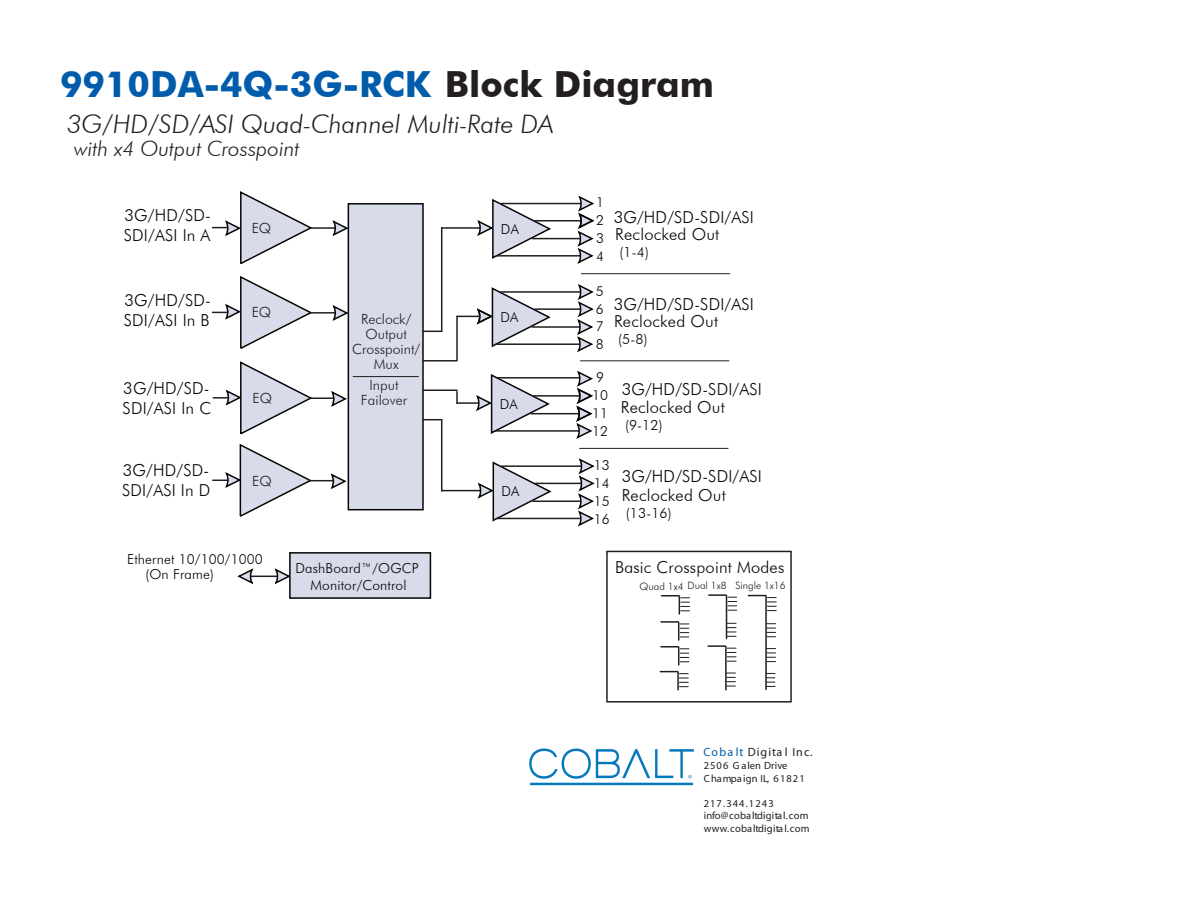
<style>
.page{position:relative;width:1188px;height:918px;background:#fff}
.page>*{position:absolute;margin:0;border:0;box-sizing:border-box;transform-origin:0 0}
.t1{font:700 36px "Futura BT";color:#015dab}
.t2{font:italic 300 25.5px "Futura BT";color:#231f20}
.t3{font:italic 300 21px "Futura BT";color:#231f20}
.t4{font:300 16.5px/20px "Futura BT";letter-spacing:.01em;color:#050504}
.t5{font:300 13.95px/15px "Futura BT";color:#231f20;text-align:center}
.t6{font:300 13.95px "Futura BT";color:#050504}
.t7{font:300 13.8px/17.9px "Futura BT";letter-spacing:.01em;color:#050504;text-align:justify}
.t8{font:12px "Myriad";letter-spacing:.085em;color:#231f20}
.t9{font:10.5px/12.6px "Myriad";letter-spacing:.03em;color:#231f20}
.t10{font:10.5px/12.6px "Myriad";letter-spacing:.06em;color:#231f20}
.t11{font:300 10.2px "Futura BT";color:#231f20}
.s1{color:#231f20}
.s2{color:#015dab}
</style>
<div class="page">
<hr style="left:311px;top:227px;width:29px;height:2px;background:#231f20">
<div style="left:348px;top:203px;width:76px;height:307px;background:#d7dbea;border:2px solid #050504"></div>
<hr style="left:442px;top:227px;width:40px;height:2px;background:#211e1e">
<hr style="left:581px;top:273px;width:149px;height:1px;background:#211e1e">
<svg style="left:475px;top:199px;width:78px;height:60px"></svg>
<svg style="left:331px;top:219px;width:18px;height:19px"></svg>
<svg style="left:213px;top:191px;width:101px;height:73px"></svg>
<svg style="left:213px;top:361px;width:134px;height:74px"></svg>
<hr style="left:311px;top:312px;width:29px;height:2px;background:#231f20">
<svg style="left:331px;top:304px;width:18px;height:18px"></svg>
<svg style="left:213px;top:276px;width:101px;height:73px"></svg>
<div style="left:289px;top:552px;width:142px;height:47px;background:#d7dbea;border:2px solid #050504"></div>
<hr style="left:239px;top:576px;width:45px;height:1px;background:#211e1e">
<svg style="left:273px;top:567px;width:18px;height:19px"></svg>
<svg style="left:237px;top:568px;width:18px;height:17px"></svg>
<svg style="left:213px;top:443px;width:134px;height:74px"></svg>
<hr style="left:535px;top:220px;width:48px;height:2px;background:#211e1e">
<hr style="left:501px;top:203px;width:82px;height:1px;background:#211e1e">
<hr style="left:496px;top:255px;width:86px;height:2px;background:#211e1e">
<hr style="left:532px;top:238px;width:50px;height:1px;background:#211e1e">
<svg style="left:576px;top:195px;width:19px;height:69px"></svg>
<svg style="left:457px;top:287px;width:94px;height:61px"></svg>
<hr style="left:535px;top:308px;width:47px;height:2px;background:#211e1e">
<hr style="left:501px;top:291px;width:81px;height:2px;background:#211e1e">
<hr style="left:496px;top:343px;width:86px;height:2px;background:#211e1e">
<hr style="left:532px;top:326px;width:50px;height:2px;background:#211e1e">
<svg style="left:575px;top:284px;width:19px;height:69px"></svg>
<hr style="left:457px;top:402px;width:24px;height:2px;background:#211e1e">
<svg style="left:474px;top:374px;width:78px;height:60px"></svg>
<hr style="left:534px;top:395px;width:47px;height:2px;background:#211e1e">
<hr style="left:497px;top:377px;width:82px;height:2px;background:#211e1e">
<hr style="left:495px;top:430px;width:86px;height:2px;background:#211e1e">
<hr style="left:531px;top:413px;width:50px;height:1px;background:#211e1e">
<svg style="left:574px;top:370px;width:19px;height:69px"></svg>
<hr style="left:442px;top:490px;width:40px;height:1px;background:#211e1e">
<svg style="left:476px;top:461px;width:77px;height:61px"></svg>
<hr style="left:535px;top:483px;width:48px;height:1px;background:#211e1e">
<hr style="left:502px;top:465px;width:81px;height:2px;background:#211e1e">
<hr style="left:497px;top:518px;width:86px;height:1px;background:#211e1e">
<hr style="left:533px;top:500px;width:50px;height:2px;background:#211e1e">
<svg style="left:576px;top:458px;width:19px;height:69px"></svg>
<hr style="left:580px;top:360px;width:149px;height:1px;background:#211e1e">
<hr style="left:580px;top:448px;width:148px;height:1px;background:#211e1e">
<svg style="left:423px;top:331px;width:19px;height:1px"></svg>
<hr style="left:423px;top:360px;width:34px;height:2px;background:#231f20">
<hr style="left:423px;top:389px;width:34px;height:2px;background:#231f20">
<svg style="left:423px;top:419px;width:19px;height:1px"></svg>
<hr style="left:441px;top:228px;width:1px;height:103px;background:#231f20">
<hr style="left:456px;top:316px;width:2px;height:44px;background:#231f20">
<hr style="left:441px;top:420px;width:1px;height:71px;background:#231f20">
<svg style="left:456px;top:392px;width:2px;height:11px"></svg>
<div style="left:606px;top:551px;width:186px;height:152px;background:#fff;border:2px solid #231f20"></div>
<svg style="left:662px;top:595px;width:28px;height:19px"></svg>
<svg style="left:661px;top:621px;width:28px;height:19px"></svg>
<svg style="left:661px;top:646px;width:28px;height:19px"></svg>
<svg style="left:660px;top:671px;width:28px;height:19px"></svg>
<hr style="left:726px;top:596px;width:1px;height:43px;background:#231f20">
<svg style="left:709px;top:594px;width:28px;height:17px"></svg>
<svg style="left:727px;top:623px;width:9px;height:14px"></svg>
<hr style="left:725px;top:647px;width:2px;height:43px;background:#231f20">
<svg style="left:708px;top:645px;width:28px;height:17px"></svg>
<svg style="left:727px;top:673px;width:8px;height:14px"></svg>
<hr style="left:765px;top:596px;width:2px;height:94px;background:#231f20">
<svg style="left:748px;top:595px;width:28px;height:16px"></svg>
<svg style="left:767px;top:623px;width:9px;height:14px"></svg>
<svg style="left:767px;top:648px;width:9px;height:14px"></svg>
<svg style="left:766px;top:673px;width:9px;height:14px"></svg>
<hr style="left:353px;top:376px;width:65px;height:1px;background:#211e1e">
<img style="left:529px;top:748px;width:165px;height:38px">
<h1 class="t1" style="left:60px;top:63px;width:655px">9910DA-4Q-3G-RCK <span class="s1">Block Diagram</span></h1>
<h2 class="t2" style="left:67px;top:108px;width:487px">3G/HD/SD/ASI Quad-Channel Multi-Rate DA</h2>
<p class="t3" style="left:74px;top:136px;width:227px">with x4 Output Crosspoint</p>
<p class="t4" style="left:124px;top:205px;width:89px">3G/HD/SD-<br>SDI/ASI In A</p>
<p class="t5" style="left:252px;top:220px;width:21px">EQ</p>
<p class="t7" style="left:501px;top:220px;width:19px">DA</p>
<p class="t7" style="left:596px;top:193px;width:9px">1<br>2<br>3<br>4</p>
<p class="t4" style="left:614px;top:208px;width:142px;line-height:17px">3G/HD/SD-SDI/ASI<br>Reclocked Out</p>
<p class="t6" style="left:620px;top:243px;width:31px">(1-4)</p>
<p class="t4" style="left:124px;top:290px;width:89px">3G/HD/SD-<br>SDI/ASI In B</p>
<p class="t5" style="left:252px;top:305px;width:21px">EQ</p>
<p class="t5" style="left:352px;top:312px;width:70px">Reclock/<br>Output<br>Crosspoint/<br>Mux</p>
<p class="t7" style="left:596px;top:282px;width:9px">5<br>6<br>7<br>8</p>
<p class="t4" style="left:614px;top:294px;width:142px">3G/HD/SD-SDI/ASI</p>
<p class="t7" style="left:501px;top:308px;width:19px">DA</p>
<p class="t4" style="left:614px;top:311px;width:106px">Reclocked Out</p>
<p class="t6" style="left:618px;top:331px;width:31px">(5-8)</p>
<p class="t4" style="left:123px;top:378px;width:90px">3G/HD/SD-<br>SDI/ASI In C</p>
<p class="t5" style="left:253px;top:391px;width:21px">EQ</p>
<p class="t5" style="left:361px;top:378px;width:48px">Input<br>Failover</p>
<p class="t7" style="left:592px;top:368px;width:18px;text-align:left">9<br>10<br>11<br>12</p>
<p class="t4" style="left:622px;top:379px;width:142px">3G/HD/SD-SDI/ASI</p>
<p class="t7" style="left:500px;top:395px;width:19px">DA</p>
<p class="t4" style="left:621px;top:397px;width:106px">Reclocked Out</p>
<p class="t6" style="left:625px;top:417px;width:39px">(9-12)</p>
<p class="t4" style="left:122px;top:460px;width:90px">3G/HD/SD-<br>SDI/ASI In D</p>
<p class="t5" style="left:252px;top:473px;width:21px">EQ</p>
<p class="t7" style="left:594px;top:456px;width:18px">13<br>14<br>15<br>16</p>
<p class="t4" style="left:622px;top:466px;width:142px">3G/HD/SD-SDI/ASI</p>
<p class="t7" style="left:501px;top:482px;width:19px">DA</p>
<p class="t4" style="left:622px;top:485px;width:106px">Reclocked Out</p>
<p class="t6" style="left:626px;top:505px;width:47px">(13-16)</p>
<p class="t7" style="left:145px;top:551px;width:119px;line-height:15.5px;text-indent:-18px">Ethernet 10/100/1000 (On Frame)</p>
<p class="t7" style="left:296px;top:560px;width:125px;line-height:16.6px;text-align:center">DashBoard™/OGCP<br>Monitor/Control</p>
<p class="t4" style="left:615px;top:557px;width:171px">Basic Crosspoint Modes</p>
<p class="t11" style="left:640px;top:579px;width:148px">Quad 1x4 Dual 1x8 Single 1x16</p>
<p class="t8" style="left:703px;top:747px;width:111px"><span class="s2">Cobalt</span> Digital Inc.</p>
<p class="t10" style="left:704px;top:760px;width:103px">2506 Galen Drive<br>Champaign IL, 61821</p>
<p class="t9" style="left:704px;top:798px;width:107px">217.344.1243 info@cobaltdigital.com www.cobaltdigital.com</p>
</div>
